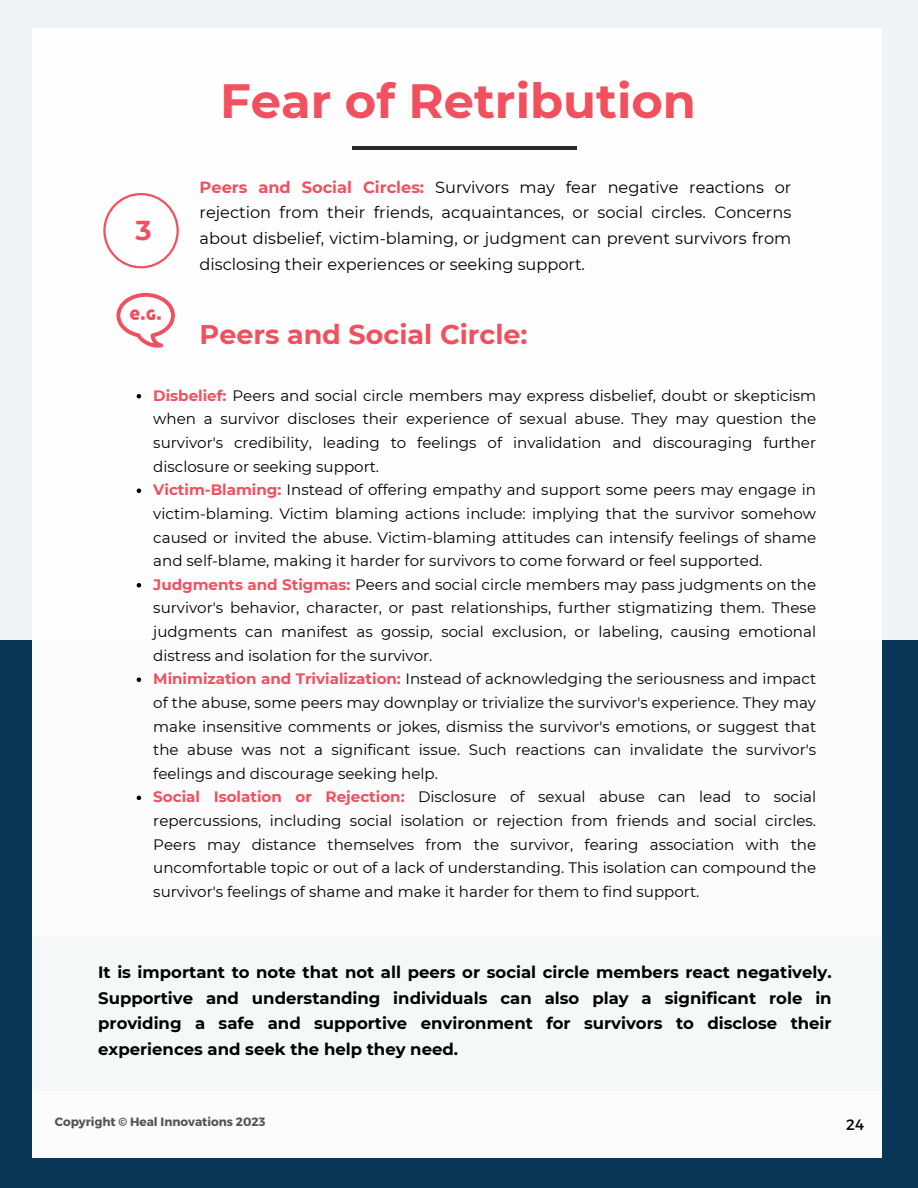
<style>
.page{position:relative;width:918px;height:1188px;background:#fff}
.page>*{position:absolute;margin:0;border:0;box-sizing:border-box;transform-origin:0 0}
.t1{font:700 48px "Montserrat";color:#f1505f}
.t2{font:700 27.3px "Montserrat";color:#f1505f}
.t3{font:700 27px "Montserrat";color:#f1505f}
.t4{font:700 16.5px/25.8px "Montserrat";color:#000;text-align:justify}
.t5{font:16.2px/25.8px "Montserrat";color:#000;text-align:justify}
.t6{font:15.15px/23.7px "Montserrat";color:#000;text-align:justify}
.t7{font:15px "Montserrat";color:#000}
.t8{font:12px "Trueno Bd";color:#545454}
.s1{font-weight:700;color:#f1505f}
</style>
<div class="page">
<div style="left:0;top:0;width:918px;height:640px;background:#eef3f6"></div>
<div style="left:0;top:640px;width:918px;height:548px;background:#043353"></div>
<div style="left:33px;top:29px;width:849px;height:1129px;background:#fff"></div>
<hr style="left:353px;top:147px;width:224px;height:2px;background:#2b2a2a">
<svg style="left:103px;top:193px;width:76px;height:75px"></svg>
<div style="left:120px;top:210px;width:38px;height:47px;background:#fff"></div>
<svg style="left:137px;top:394px;width:4px;height:5px"></svg>
<svg style="left:137px;top:489px;width:4px;height:4px"></svg>
<svg style="left:137px;top:583px;width:4px;height:5px"></svg>
<svg style="left:137px;top:678px;width:4px;height:4px"></svg>
<svg style="left:137px;top:796px;width:4px;height:4px"></svg>
<div style="left:33px;top:935px;width:849px;height:155px;background:#f5f8f9"></div>
<svg style="left:116px;top:293px;width:59px;height:55px"></svg>
<p class="t2" style="left:135px;top:214px;width:18px">3</p>
<p class="t1" style="left:220px;top:71px;width:477px">Fear of Retribution</p>
<p class="t5" style="left:200px;top:174px;width:593px"><span class="s1">Peers and Social Circles:</span> Survivors may fear negative reactions or rejection from their friends, acquaintances, or social circles. Concerns about disbelief, victim-blaming, or judgment can prevent survivors from disclosing their experiences or seeking support.</p>
<p class="t3" style="left:200px;top:318px;width:330px">Peers and Social Circle:</p>
<p class="t6" style="left:153px;top:383px;width:664px"><span class="s1">Disbelief:</span> Peers and social circle members may express disbelief, doubt or skepticism when a survivor discloses their experience of sexual abuse. They may question the survivor's credibility, leading to feelings of invalidation and discouraging further disclosure or seeking support.</p>
<p class="t6" style="left:153px;top:478px;width:664px"><span class="s1">Victim-Blaming:</span> Instead of offering empathy and support some peers may engage in victim-blaming. Victim blaming actions include: implying that the survivor somehow caused or invited the abuse. Victim-blaming attitudes can intensify feelings of shame and self-blame, making it harder for survivors to come forward or feel supported.</p>
<p class="t6" style="left:153px;top:572px;width:664px"><span class="s1">Judgments and Stigmas:</span> Peers and social circle members may pass judgments on the survivor's behavior, character, or past relationships, further stigmatizing them. These judgments can manifest as gossip, social exclusion, or labeling, causing emotional distress and isolation for the survivor.</p>
<p class="t6" style="left:153px;top:667px;width:664px"><span class="s1">Minimization and Trivialization:</span> Instead of acknowledging the seriousness and impact of the abuse, some peers may downplay or trivialize the survivor's experience. They may make insensitive comments or jokes, dismiss the survivor's emotions, or suggest that the abuse was not a significant issue. Such reactions can invalidate the survivor's feelings and discourage seeking help.</p>
<p class="t6" style="left:153px;top:785px;width:664px"><span class="s1">Social Isolation or Rejection:</span> Disclosure of sexual abuse can lead to social repercussions, including social isolation or rejection from friends and social circles.<br>Peers may distance themselves from the survivor, fearing association with the uncomfortable topic or out of a lack of understanding. This isolation can compound the survivor's feelings of shame and make it harder for them to find support.</p>
<p class="t4" style="left:98px;top:959px;width:735px">It is important to note that not all peers or social circle members react negatively.<br>Supportive and understanding individuals can also play a significant role in providing a safe and supportive environment for survivors to disclose their experiences and seek the help they need.</p>
<p class="t8" style="left:55px;top:1114px;width:212px">Copyright © Heal Innovations 2023</p>
<p class="t7" style="left:846px;top:1115px;width:19px">24</p>
</div>
